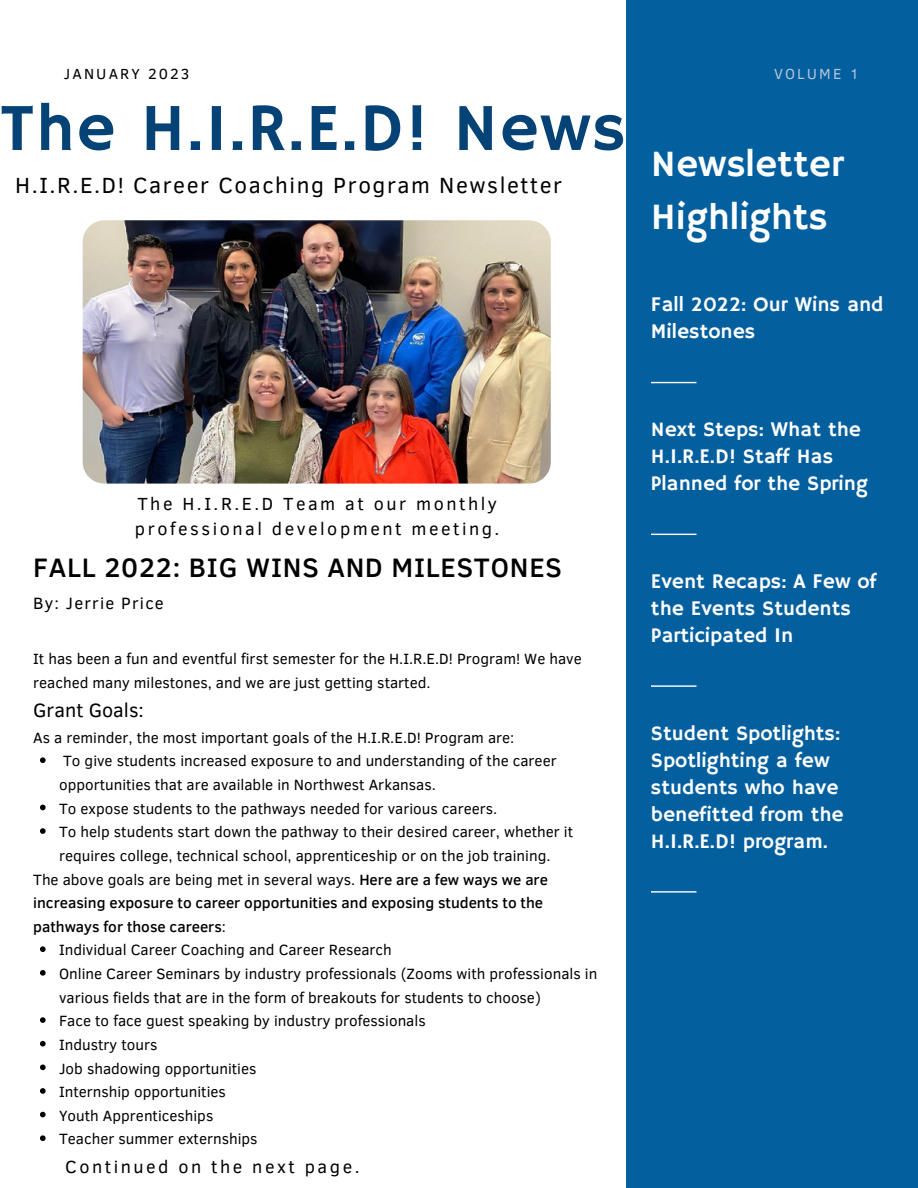
<style>
.page{position:relative;width:918px;height:1188px;background:#fff}
.page>*{position:absolute;margin:0;border:0;box-sizing:border-box;transform-origin:0 0}
.t1{font:67.5px "Hammersmith One";letter-spacing:.02em;color:#054276}
.t2{font:37.95px/52.7px "Hammersmith One";color:#fdfefe}
.t3{font:500 27.45px "Clear Sans";letter-spacing:.03em;color:#000}
.t4{font:22.5px "Clear Sans";letter-spacing:.07em;color:#000}
.t5{font:20.85px/27px "Hammersmith One";color:#fdfefe}
.t6{font:19.8px "Clear Sans";color:#000}
.t7{font:18px/24.8px "Clear Sans";letter-spacing:.14em;color:#000}
.t8{font:16.8px "Clear Sans";letter-spacing:.07em;color:#000}
.t9{font:15.15px/23.7px "Clear Sans";color:#000}
.t10{font:500 15.15px/23.7px "Clear Sans";color:#000}
.t11{font:15px "Clear Sans";letter-spacing:.14em;color:#000}
.t12{font:15px "Clear Sans";letter-spacing:.14em;color:#b2c4db}
.s1{font-weight:400}
</style>
<div class="page">
<div style="left:626px;top:0;width:292px;height:1188px;background:#045f9f"></div>
<hr style="left:651px;top:382px;width:45px;height:1px;background:#fdfefe">
<hr style="left:651px;top:891px;width:45px;height:2px;background:#fdfefe">
<hr style="left:651px;top:534px;width:45px;height:1px;background:#fdfefe">
<hr style="left:651px;top:685px;width:45px;height:2px;background:#fdfefe">
<img style="left:83px;top:220px;width:468px;height:264px;border-radius:22px">
<svg style="left:40px;top:757px;width:6px;height:6px"></svg>
<svg style="left:40px;top:805px;width:6px;height:5px"></svg>
<svg style="left:40px;top:828px;width:6px;height:6px"></svg>
<svg style="left:40px;top:946px;width:6px;height:6px"></svg>
<svg style="left:40px;top:970px;width:6px;height:6px"></svg>
<svg style="left:40px;top:1017px;width:6px;height:6px"></svg>
<svg style="left:40px;top:1041px;width:6px;height:6px"></svg>
<svg style="left:40px;top:1065px;width:6px;height:5px"></svg>
<svg style="left:40px;top:1088px;width:6px;height:6px"></svg>
<svg style="left:40px;top:1112px;width:6px;height:5px"></svg>
<svg style="left:40px;top:1135px;width:6px;height:6px"></svg>
<p class="t11" style="left:64px;top:62px;width:127px">JANUARY 2023</p>
<p class="t12" style="left:774px;top:62px;width:86px">VOLUME 1</p>
<h1 class="t1" style="left:0;top:89px;width:627px">The H.I.R.E.D! News</h1>
<h3 class="t4" style="left:15px;top:169px;width:548px">H.I.R.E.D! Career Coaching Program Newsletter</h3>
<h2 class="t2" style="left:651px;top:139px;width:194px">Newsletter<br>Highlights</h2>
<h3 class="t5" style="left:651px;top:292px;width:234px">Fall 2022: Our Wins and<br>Milestones</h3>
<p class="t7" style="left:135px;top:490px;width:366px">The H.I.R.E.D Team at our monthly professional development meeting.</p>
<h3 class="t3" style="left:33px;top:547px;width:530px">FALL 2022: BIG WINS AND MILESTONES</h3>
<p class="t8" style="left:33px;top:590px;width:132px">By: Jerrie Price</p>
<p class="t9" style="left:33px;top:646px;width:550px">It has been a fun and eventful first semester for the H.I.R.E.D! Program! We have reached many milestones, and we are just getting started.</p>
<h3 class="t6" style="left:33px;top:696px;width:112px">Grant Goals:</h3>
<p class="t9" style="left:33px;top:725px;width:483px">As a reminder, the most important goals of the H.I.R.E.D! Program are:</p>
<p class="t9" style="left:59px;top:748px;width:516px">To give students increased exposure to and understanding of the career opportunities that are available in Northwest Arkansas.<br>To expose students to the pathways needed for various careers.<br>To help students start down the pathway to their desired career, whether it requires college, technical school, apprenticeship or on the job training.</p>
<p class="t10" style="left:33px;top:867px;width:516px"><span class="s1">The above goals are being met in several ways.</span> Here are a few ways we are increasing exposure to career opportunities and exposing students to the pathways for those careers<span class="s1">:</span></p>
<p class="t9" style="left:59px;top:937px;width:540px">Individual Career Coaching and Career Research<br>Online Career Seminars by industry professionals (Zooms with professionals in various fields that are in the form of breakouts for students to choose)<br>Face to face guest speaking by industry professionals<br>Industry tours<br>Job shadowing opportunities<br>Internship opportunities<br>Youth Apprenticeships<br>Teacher summer externships</p>
<p class="t7" style="left:65px;top:1154px;width:296px">Continued on the next page.</p>
<h3 class="t5" style="left:651px;top:417px;width:219px">Next Steps: What the<br>H.I.R.E.D! Staff Has<br>Planned for the Spring</h3>
<h3 class="t5" style="left:651px;top:569px;width:227px">Event Recaps: A Few of the Events Students<br>Participated In</h3>
<h3 class="t5" style="left:651px;top:720px;width:194px">Student Spotlights:<br>Spotlighting a few students who have benefitted from the<br>H.I.R.E.D! program.</h3>
</div>
